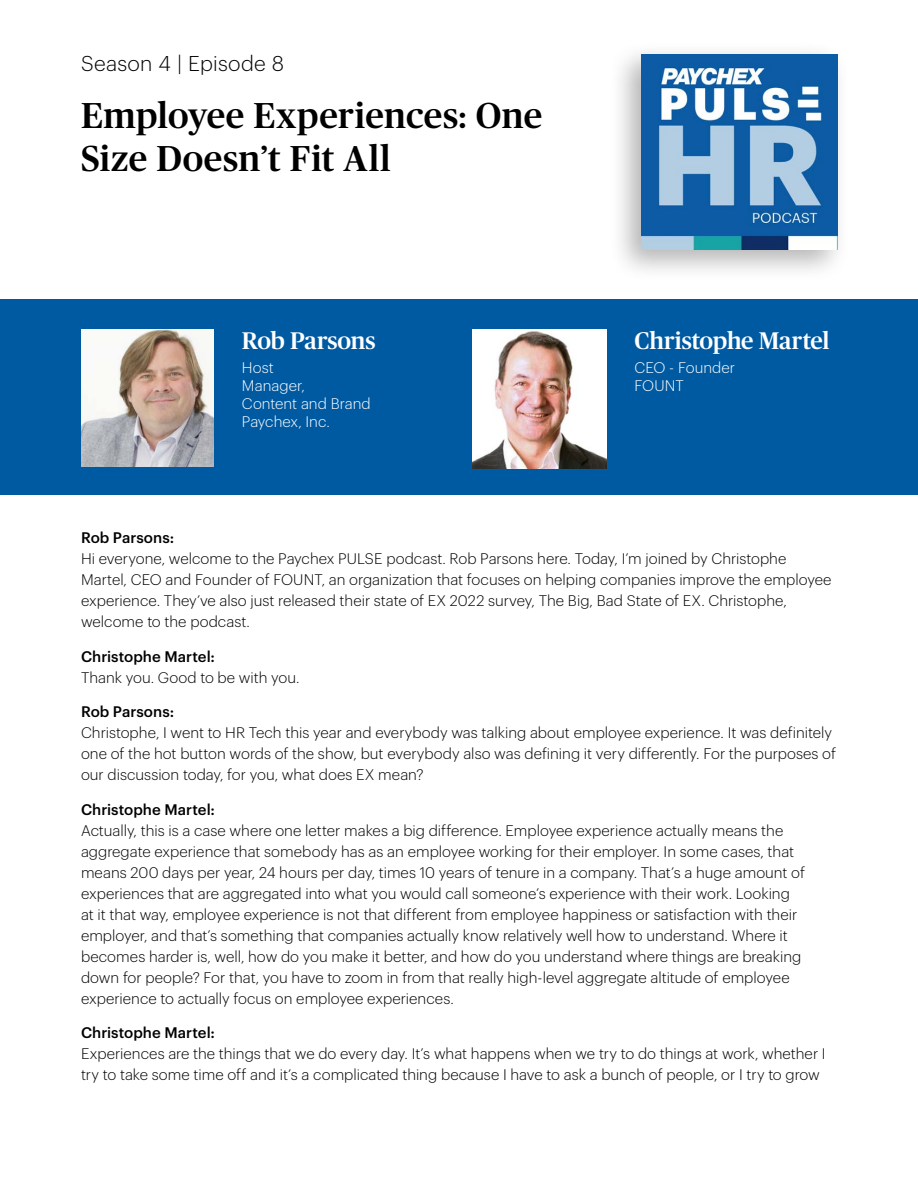
<style>
.page{position:relative;width:918px;height:1188px;background:#fff}
.page>*{position:absolute;margin:0;border:0;box-sizing:border-box;transform-origin:0 0}
.t1{font:500 36px/43.2px "Publico Headline";letter-spacing:.015em;color:#000}
.t2{font:500 24px "Publico Headline";letter-spacing:-.005em;color:#fff}
.t3{font:300 21px "Graphik";letter-spacing:.015em;color:#000}
.t4{font:300 15px/21px "Graphik";color:#000}
.t5{font:500 15px "Graphik";letter-spacing:.005em;color:#000}
.t6{font:300 15px/18px "Graphik";letter-spacing:.005em;color:#fff}
</style>
<div class="page">
<div style="left:609px;top:41px;width:241px;height:241px;background:#000;opacity:.3"></div>
<img style="left:641px;top:54px;width:196px;height:196px">
<div style="left:0;top:299px;width:918px;height:196px;background:#005aa2"></div>
<img style="left:81px;top:329px;width:133px;height:137px">
<img style="left:472px;top:329px;width:134px;height:139px">
<h3 class="t3" style="left:81px;top:48px;width:205px">Season 4 | Episode 8</h3>
<h1 class="t1" style="left:81px;top:91px;width:463px">Employee Experiences: One<br>Size Doesn’t Fit All</h1>
<h2 class="t2" style="left:242px;top:323px;width:135px">Rob Parsons</h2>
<p class="t6" style="left:242px;top:358px;width:130px">Host<br>Manager,<br>Content and Brand<br>Paychex, Inc.</p>
<h2 class="t2" style="left:635px;top:323px;width:197px">Christophe Martel</h2>
<p class="t6" style="left:635px;top:358px;width:102px">CEO - Founder<br>FOUNT</p>
<p class="t5" style="left:81px;top:527px;width:95px">Rob Parsons:</p>
<p class="t4" style="left:81px;top:547px;width:752px">Hi everyone, welcome to the Paychex PULSE podcast. Rob Parsons here. Today, I’m joined by Christophe Martel, CEO and Founder of FOUNT, an organization that focuses on helping companies improve the employee experience. They’ve also just released their state of EX 2022 survey, The Big, Bad State of EX. Christophe, welcome to the podcast.</p>
<p class="t5" style="left:81px;top:645px;width:136px">Christophe Martel:</p>
<p class="t4" style="left:81px;top:666px;width:220px">Thank you. Good to be with you.</p>
<p class="t5" style="left:81px;top:701px;width:95px">Rob Parsons:</p>
<p class="t4" style="left:81px;top:721px;width:757px">Christophe, I went to HR Tech this year and everybody was talking about employee experience. It was definitely one of the hot button words of the show, but everybody also was defining it very differently. For the purposes of our discussion today, for you, what does EX mean?</p>
<p class="t5" style="left:81px;top:798px;width:136px">Christophe Martel:</p>
<p class="t4" style="left:81px;top:819px;width:726px">Actually, this is a case where one letter makes a big difference. Employee experience actually means the aggregate experience that somebody has as an employee working for their employer. In some cases, that means 200 days per year, 24 hours per day, times 10 years of tenure in a company. That’s a huge amount of experiences that are aggregated into what you would call someone’s experience with their work. Looking at it that way, employee experience is not that different from employee happiness or satisfaction with their employer, and that’s something that companies actually know relatively well how to understand. Where it becomes harder is, well, how do you make it better, and how do you understand where things are breaking down for people? For that, you have to zoom in from that really high-level aggregate altitude of employee experience to actually focus on employee experiences.</p>
<p class="t5" style="left:81px;top:1022px;width:136px">Christophe Martel:</p>
<p class="t4" style="left:81px;top:1042px;width:746px">Experiences are the things that we do every day. It’s what happens when we try to do things at work, whether I try to take some time off and it’s a complicated thing because I have to ask a bunch of people, or I try to grow</p>
</div>
